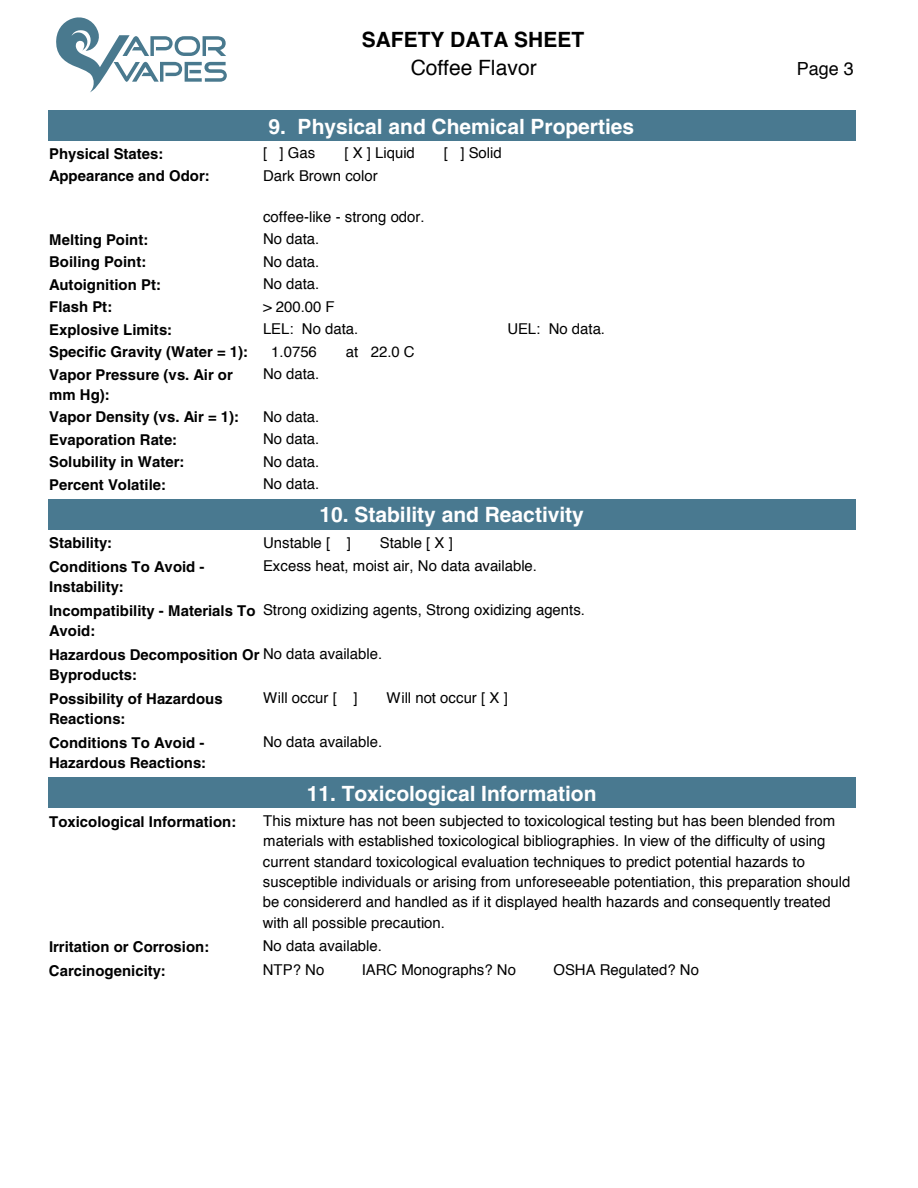
<style>
.page{position:relative;width:918px;height:1188px;background:#fff}
.page>*{position:absolute;margin:0;border:0;box-sizing:border-box;transform-origin:0 0}
.t1{font:700 21px "Helvetica";color:#fff}
.t2{font:700 21px "Helvetica";color:#000}
.t3{font:21px "Helvetica";color:#000}
.t4{font:18px "Helvetica";color:#000}
.t5{font:15px/20.4px "Helvetica";color:#000}
.t6{font:700 15px/20.4px "Helvetica";color:#000}
.s1{font-weight:700}
.s2{font-weight:400}
</style>
<div class="page">
<svg style="left:56px;top:17px;width:171px;height:75px"></svg>
<div style="left:49px;top:111px;width:807px;height:30px;background:#497990"></div>
<div style="left:49px;top:499px;width:807px;height:30px;background:#497990"></div>
<div style="left:49px;top:777px;width:807px;height:31px;background:#497990"></div>
<h1 class="t2" style="left:362px;top:27px;width:224px">SAFETY DATA SHEET</h1>
<h1 class="t3" style="left:411px;top:52px;width:128px">Coffee Flavor</h1>
<h1 class="t1" style="left:269px;top:114px;width:367px">9. Physical and Chemical Properties</h1>
<p class="t6" style="left:49px;top:143px;width:116px">Physical States:</p>
<p class="t5" style="left:263px;top:143px;width:54px">[ ] Gas</p>
<p class="t5" style="left:344px;top:143px;width:72px">[ X ] Liquid</p>
<p class="t5" style="left:444px;top:143px;width:59px">[ ] Solid</p>
<p class="t6" style="left:49px;top:166px;width:162px">Appearance and Odor:</p>
<p class="t5" style="left:263px;top:166px;width:116px">Dark Brown color</p>
<p class="t5" style="left:263px;top:207px;width:163px">coffee-like - strong odor.</p>
<p class="t6" style="left:49px;top:229px;width:101px">Melting Point:</p>
<p class="t5" style="left:263px;top:229px;width:58px">No data.</p>
<p class="t6" style="left:49px;top:251px;width:99px">Boiling Point:</p>
<p class="t5" style="left:263px;top:252px;width:58px">No data.</p>
<p class="t6" style="left:49px;top:274px;width:113px">Autoignition Pt:</p>
<p class="t5" style="left:263px;top:274px;width:58px">No data.</p>
<p class="t6" style="left:49px;top:296px;width:65px">Flash Pt:</p>
<p class="t5" style="left:263px;top:297px;width:73px">&gt; 200.00 F</p>
<p class="t6" style="left:49px;top:319px;width:125px">Explosive Limits:</p>
<p class="t5" style="left:263px;top:319px;width:97px">LEL: No data.</p>
<p class="t5" style="left:508px;top:319px;width:99px">UEL: No data.</p>
<p class="t6" style="left:49px;top:341px;width:200px">Specific Gravity (Water = 1):</p>
<p class="t5" style="left:271px;top:342px;width:47px">1.0756</p>
<p class="t5" style="left:346px;top:342px;width:70px">at 22.0 C</p>
<p class="t6" style="left:49px;top:364px;width:185px">Vapor Pressure (vs. Air or mm Hg):</p>
<p class="t5" style="left:263px;top:364px;width:58px">No data.</p>
<p class="t6" style="left:49px;top:407px;width:191px">Vapor Density (vs. Air = 1):</p>
<p class="t5" style="left:263px;top:407px;width:58px">No data.</p>
<p class="t6" style="left:49px;top:429px;width:130px">Evaporation Rate:</p>
<p class="t5" style="left:263px;top:429px;width:58px">No data.</p>
<p class="t6" style="left:49px;top:452px;width:137px">Solubility in Water:</p>
<p class="t5" style="left:263px;top:452px;width:58px">No data.</p>
<p class="t6" style="left:49px;top:474px;width:118px">Percent Volatile:</p>
<p class="t5" style="left:263px;top:474px;width:58px">No data.</p>
<h1 class="t1" style="left:320px;top:502px;width:266px">10. Stability and Reactivity</h1>
<p class="t6" style="left:49px;top:533px;width:64px">Stability:</p>
<p class="t5" style="left:263px;top:533px;width:89px">Unstable [ ]</p>
<p class="t5" style="left:380px;top:533px;width:74px">Stable [ X ]</p>
<p class="t6" style="left:49px;top:556px;width:157px">Conditions To Avoid -</p>
<p class="t5" style="left:263px;top:556px;width:276px">Excess heat, moist air, No data available.</p>
<p class="t6" style="left:49px;top:577px;width:76px">Instability:</p>
<p class="t5" style="left:49px;top:600px;width:537px;line-height:20.9px"><span class="s1">Incompatibility - Materials To</span> Strong oxidizing agents, Strong oxidizing agents.<br><span class="s1">Avoid:</span></p>
<p class="t6" style="left:49px;top:644px;width:334px">Hazardous Decomposition Or <span class="s2">No data available.<br></span>Byproducts:</p>
<p class="t6" style="left:49px;top:688px;width:175px">Possibility of Hazardous</p>
<p class="t5" style="left:263px;top:688px;width:96px">Will occur [ ]</p>
<p class="t5" style="left:387px;top:688px;width:123px">Will not occur [ X ]</p>
<p class="t6" style="left:49px;top:707px;width:157px;line-height:23.5px">Reactions:<br>Conditions To Avoid -</p>
<p class="t5" style="left:263px;top:732px;width:121px">No data available.</p>
<p class="t6" style="left:49px;top:752px;width:159px">Hazardous Reactions:</p>
<p class="t4" style="left:797px;top:54px;width:59px">Page 3</p>
<p class="t6" style="left:49px;top:811px;width:189px">Toxicological Information:</p>
<h1 class="t1" style="left:307px;top:780px;width:291px">11. Toxicological Information</h1>
<p class="t5" style="left:263px;top:811px;width:589px">This mixture has not been subjected to toxicological testing but has been blended from materials with established toxicological bibliographies. In view of the difficulty of using current standard toxicological evaluation techniques to predict potential hazards to susceptible individuals or arising from unforeseeable potentiation, this preparation should be considererd and handled as if it displayed health hazards and consequently treated with all possible precaution.</p>
<p class="t6" style="left:49px;top:936px;width:162px">Irritation or Corrosion:</p>
<p class="t5" style="left:263px;top:936px;width:121px">No data available.</p>
<p class="t6" style="left:49px;top:960px;width:118px">Carcinogenicity:</p>
<p class="t5" style="left:263px;top:960px;width:63px">NTP? No</p>
<p class="t5" style="left:362px;top:960px;width:156px">IARC Monographs? No</p>
<p class="t5" style="left:553px;top:960px;width:147px">OSHA Regulated? No</p>
</div>
